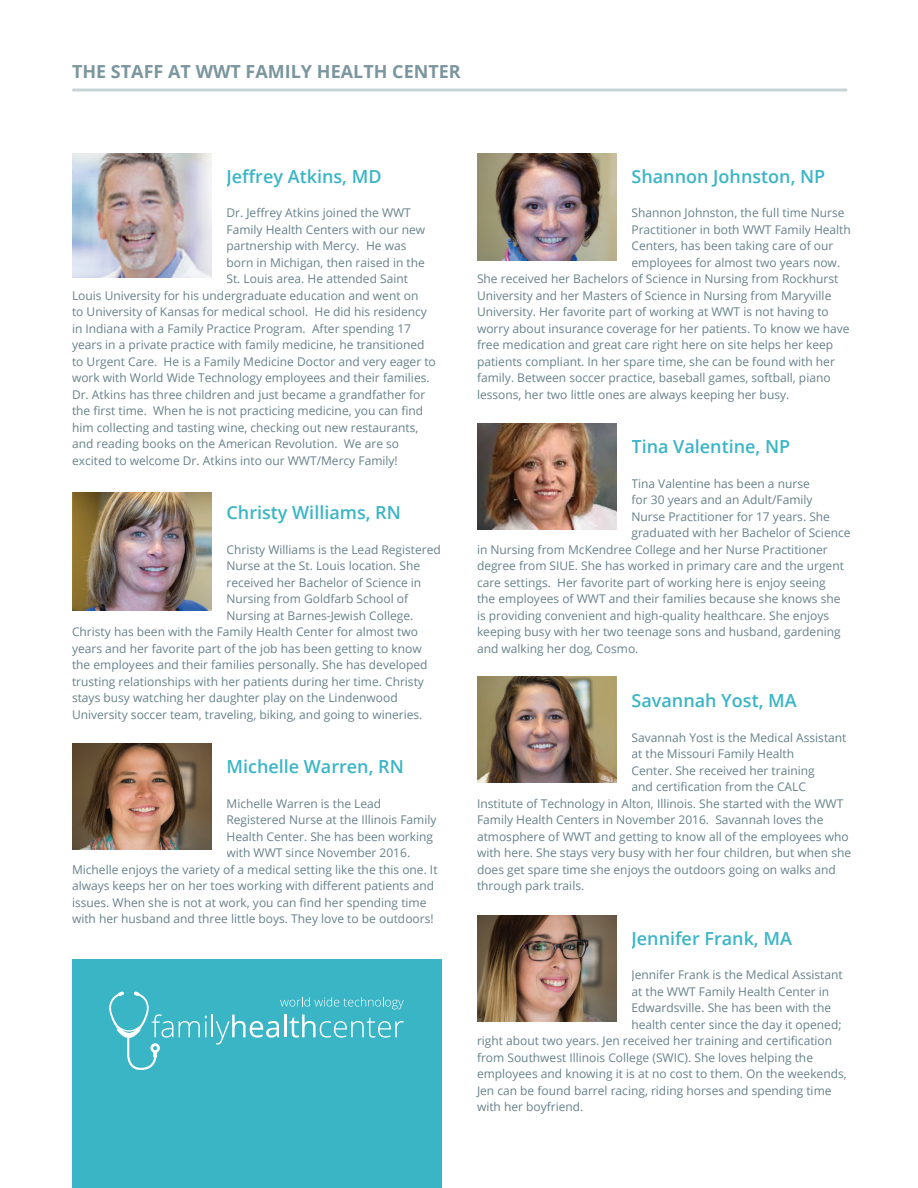
<style>
.page{position:relative;width:918px;height:1188px;background:#fff}
.page>*{position:absolute;margin:0;border:0;box-sizing:border-box;transform-origin:0 0}
.t1{font:600 18px "Open Sans";color:#3ab5c6}
.t2{font:700 18px "Open Sans";color:#7b969e}
.t3{font:12px "Open Sans";color:#67818a}
</style>
<div class="page">
<svg style="left:74px;top:88px;width:772px;height:4px;background:#d5dde0"></svg>
<div style="left:72px;top:959px;width:369px;height:229px;background:#3ab5c6"></div>
<svg style="left:179px;top:1015px;width:100px;height:29px"></svg>
<hr style="left:284px;top:1015px;width:2px;height:22px;background:#fff">
<svg style="left:289px;top:1015px;width:115px;height:23px"></svg>
<svg style="left:280px;top:997px;width:124px;height:12px"></svg>
<svg style="left:109px;top:991px;width:64px;height:79px"></svg>
<img style="left:72px;top:154px;width:140px;height:123px">
<img style="left:477px;top:154px;width:140px;height:106px">
<img style="left:72px;top:492px;width:140px;height:119px">
<img style="left:477px;top:677px;width:140px;height:106px">
<img style="left:477px;top:423px;width:140px;height:106px">
<img style="left:477px;top:915px;width:140px;height:107px">
<img style="left:72px;top:743px;width:140px;height:106px">
<h1 class="t2" style="left:72px;top:59px;width:390px">THE STAFF AT WWT FAMILY HEALTH CENTER</h1>
<h1 class="t1" style="left:226px;top:164px;width:157px">Jeffrey Atkins, MD</h1>
<p class="t3" style="left:226px;top:205px;width:186px">Dr. Jeffrey Atkins joined the WWT</p>
<p class="t3" style="left:226px;top:221px;width:200px">Family Health Centers with our new</p>
<p class="t3" style="left:226px;top:238px;width:181px">partnership with Mercy. He was</p>
<p class="t3" style="left:226px;top:254px;width:200px">born in Michigan, then raised in the</p>
<p class="t3" style="left:226px;top:271px;width:183px">St. Louis area. He attended Saint</p>
<p class="t3" style="left:72px;top:287px;width:348px">Louis University for his undergraduate education and went on</p>
<p class="t3" style="left:72px;top:304px;width:356px">to University of Kansas for medical school. He did his residency</p>
<p class="t3" style="left:72px;top:320px;width:341px">in Indiana with a Family Practice Program. After spending 17</p>
<p class="t3" style="left:72px;top:337px;width:354px">years in a private practice with family medicine, he transitioned</p>
<p class="t3" style="left:72px;top:353px;width:365px">to Urgent Care. He is a Family Medicine Doctor and very eager to</p>
<p class="t3" style="left:72px;top:370px;width:359px">work with World Wide Technology employees and their families.</p>
<p class="t3" style="left:72px;top:386px;width:355px">Dr. Atkins has three children and just became a grandfather for</p>
<p class="t3" style="left:72px;top:403px;width:353px">the first time. When he is not practicing medicine, you can find</p>
<p class="t3" style="left:72px;top:419px;width:348px">him collecting and tasting wine, checking out new restaurants,</p>
<p class="t3" style="left:72px;top:436px;width:329px">and reading books on the American Revolution. We are so</p>
<p class="t3" style="left:72px;top:452px;width:327px">excited to welcome Dr. Atkins into our WWT/Mercy Family!</p>
<h1 class="t1" style="left:226px;top:500px;width:176px">Christy Williams, RN</h1>
<p class="t3" style="left:226px;top:541px;width:216px">Christy Williams is the Lead Registered</p>
<p class="t3" style="left:226px;top:558px;width:195px">Nurse at the St. Louis location. She</p>
<p class="t3" style="left:226px;top:574px;width:196px">received her Bachelor of Science in</p>
<p class="t3" style="left:226px;top:591px;width:183px">Nursing from Goldfarb School of</p>
<p class="t3" style="left:226px;top:607px;width:188px">Nursing at Barnes-Jewish College.</p>
<p class="t3" style="left:72px;top:624px;width:348px">Christy has been with the Family Health Center for almost two</p>
<p class="t3" style="left:72px;top:640px;width:351px">years and her favorite part of the job has been getting to know</p>
<p class="t3" style="left:72px;top:657px;width:357px">the employees and their families personally. She has developed</p>
<p class="t3" style="left:72px;top:673px;width:353px">trusting relationships with her patients during her time. Christy</p>
<p class="t3" style="left:72px;top:690px;width:327px">stays busy watching her daughter play on the Lindenwood</p>
<p class="t3" style="left:72px;top:706px;width:352px">University soccer team, traveling, biking, and going to wineries.</p>
<h1 class="t1" style="left:226px;top:754px;width:179px">Michelle Warren, RN</h1>
<p class="t3" style="left:226px;top:795px;width:156px">Michelle Warren is the Lead</p>
<p class="t3" style="left:226px;top:812px;width:212px">Registered Nurse at the Illinois Family</p>
<p class="t3" style="left:226px;top:828px;width:208px">Health Center. She has been working</p>
<p class="t3" style="left:226px;top:845px;width:185px">with WWT since November 2016.</p>
<p class="t3" style="left:72px;top:861px;width:367px">Michelle enjoys the variety of a medical setting like the this one. It</p>
<p class="t3" style="left:72px;top:878px;width:364px">always keeps her on her toes working with different patients and</p>
<p class="t3" style="left:72px;top:894px;width:356px">issues. When she is not at work, you can find her spending time</p>
<p class="t3" style="left:72px;top:911px;width:363px">with her husband and three little boys. They love to be outdoors!</p>
<h1 class="t1" style="left:632px;top:164px;width:195px">Shannon Johnston, NP</h1>
<p class="t3" style="left:632px;top:205px;width:215px">Shannon Johnston, the full time Nurse</p>
<p class="t3" style="left:632px;top:221px;width:221px">Practitioner in both WWT Family Health</p>
<p class="t3" style="left:632px;top:238px;width:203px">Centers, has been taking care of our</p>
<p class="t3" style="left:632px;top:254px;width:210px">employees for almost two years now.</p>
<p class="t3" style="left:477px;top:271px;width:363px">She received her Bachelors of Science in Nursing from Rockhurst</p>
<p class="t3" style="left:477px;top:287px;width:356px">University and her Masters of Science in Nursing from Maryville</p>
<p class="t3" style="left:477px;top:304px;width:353px">University. Her favorite part of working at WWT is not having to</p>
<p class="t3" style="left:477px;top:320px;width:374px">worry about insurance coverage for her patients. To know we have</p>
<p class="t3" style="left:477px;top:337px;width:358px">free medication and great care right here on site helps her keep</p>
<p class="t3" style="left:477px;top:353px;width:359px">patients compliant. In her spare time, she can be found with her</p>
<p class="t3" style="left:477px;top:370px;width:355px">family. Between soccer practice, baseball games, softball, piano</p>
<p class="t3" style="left:477px;top:386px;width:314px">lessons, her two little ones are always keeping her busy.</p>
<h1 class="t1" style="left:632px;top:434px;width:160px">Tina Valentine, NP</h1>
<p class="t3" style="left:632px;top:475px;width:180px">Tina Valentine has been a nurse</p>
<p class="t3" style="left:632px;top:492px;width:183px">for 30 years and an Adult/Family</p>
<p class="t3" style="left:632px;top:508px;width:200px">Nurse Practitioner for 17 years. She</p>
<p class="t3" style="left:632px;top:525px;width:221px">graduated with her Bachelor of Science</p>
<p class="t3" style="left:477px;top:541px;width:352px">in Nursing from McKendree College and her Nurse Practitioner</p>
<p class="t3" style="left:477px;top:558px;width:368px">degree from SIUE. She has worked in primary care and the urgent</p>
<p class="t3" style="left:477px;top:574px;width:350px">care settings. Her favorite part of working here is enjoy seeing</p>
<p class="t3" style="left:477px;top:591px;width:365px">the employees of WWT and their families because she knows she</p>
<p class="t3" style="left:477px;top:607px;width:354px">is providing convenient and high-quality healthcare. She enjoys</p>
<p class="t3" style="left:477px;top:624px;width:365px">keeping busy with her two teenage sons and husband, gardening</p>
<p class="t3" style="left:477px;top:640px;width:163px">and walking her dog, Cosmo.</p>
<h1 class="t1" style="left:632px;top:688px;width:167px">Savannah Yost, MA</h1>
<p class="t3" style="left:632px;top:729px;width:217px">Savannah Yost is the Medical Assistant</p>
<p class="t3" style="left:632px;top:746px;width:164px">at the Missouri Family Health</p>
<p class="t3" style="left:632px;top:762px;width:185px">Center. She received her training</p>
<p class="t3" style="left:632px;top:779px;width:176px">and certification from the CALC</p>
<p class="t3" style="left:477px;top:795px;width:368px">Institute of Technology in Alton, Illinois. She started with the WWT</p>
<p class="t3" style="left:477px;top:812px;width:348px">Family Health Centers in November 2016. Savannah loves the</p>
<p class="t3" style="left:477px;top:828px;width:373px">atmosphere of WWT and getting to know all of the employees who</p>
<p class="t3" style="left:477px;top:845px;width:376px">with here. She stays very busy with her four children, but when she</p>
<p class="t3" style="left:477px;top:861px;width:360px">does get spare time she enjoys the outdoors going on walks and</p>
<p class="t3" style="left:477px;top:878px;width:109px">through park trails.</p>
<h1 class="t1" style="left:632px;top:926px;width:162px">Jennifer Frank, MA</h1>
<p class="t3" style="left:632px;top:967px;width:213px">Jennifer Frank is the Medical Assistant</p>
<p class="t3" style="left:632px;top:983px;width:199px">at the WWT Family Health Center in</p>
<p class="t3" style="left:632px;top:1000px;width:201px">Edwardsville. She has been with the</p>
<p class="t3" style="left:632px;top:1016px;width:212px">health center since the day it opened;</p>
<p class="t3" style="left:477px;top:1033px;width:357px">right about two years. Jen received her training and certification</p>
<p class="t3" style="left:477px;top:1049px;width:338px">from Southwest Illinois College (SWIC). She loves helping the</p>
<p class="t3" style="left:477px;top:1066px;width:371px">employees and knowing it is at no cost to them. On the weekends,</p>
<p class="t3" style="left:477px;top:1082px;width:356px">Jen can be found barrel racing, riding horses and spending time</p>
<p class="t3" style="left:477px;top:1099px;width:108px">with her boyfriend.</p>
</div>
